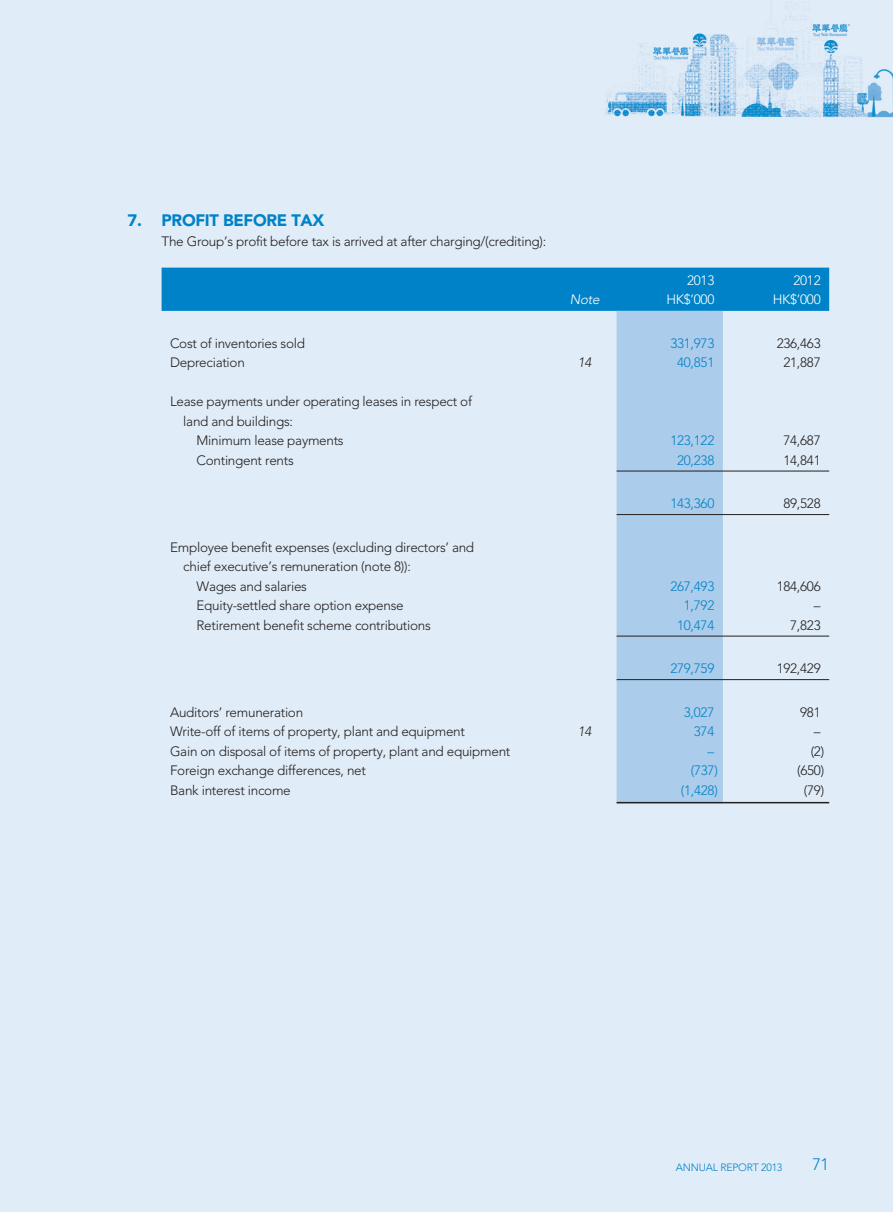
<style>
.page{position:relative;width:893px;height:1212px;background:#e0ecf7}
.page>*{position:absolute;margin:0;border:0;box-sizing:border-box;transform-origin:0 0}
.t1{font:900 16.5px "Avenir LT Std";letter-spacing:-.02em;color:#0082c8}
.t2{font:300 16.5px "Avenir LT Std";color:#0082c8}
.t3{font:300 13.5px "Avenir LT Std";letter-spacing:-.02em;color:#231f20}
.t4{font:300 13.5px "Avenir LT Std";letter-spacing:-.02em;color:#0082c8}
.t5{font:300 13.5px "Avenir LT Std";letter-spacing:-.02em;color:#fff}
.t6{font:italic 300 13.5px "Avenir LT Std";color:#fff}
.t7{font:italic 300 13.5px "Avenir LT Std";color:#231f20}
.t8{font:300 10.5px "Avenir LT Std";letter-spacing:-.02em;color:#0082c8}
</style>
<div class="page">
<div style="left:162px;top:268px;width:667px;height:43px;background:#0082c8"></div>
<div style="left:617px;top:311px;width:106px;height:491px;background:#abccea"></div>
<hr style="left:617px;top:471px;width:106px;height:1px;background:#231f20">
<hr style="left:723px;top:471px;width:106px;height:1px;background:#231f20">
<hr style="left:617px;top:514px;width:106px;height:1px;background:#231f20">
<hr style="left:723px;top:514px;width:106px;height:1px;background:#231f20">
<hr style="left:617px;top:636px;width:106px;height:1px;background:#231f20">
<hr style="left:723px;top:636px;width:106px;height:1px;background:#231f20">
<hr style="left:617px;top:679px;width:106px;height:1px;background:#231f20">
<hr style="left:723px;top:679px;width:106px;height:1px;background:#231f20">
<hr style="left:617px;top:802px;width:106px;height:1px;background:#231f20">
<hr style="left:723px;top:802px;width:106px;height:1px;background:#231f20">
<p class="t1" style="left:128px;top:211px;width:198px">7. PROFIT BEFORE TAX</p>
<p class="t3" style="left:162px;top:233px;width:386px">The Group’s profit before tax is arrived at after charging/(crediting):</p>
<p class="t5" style="left:687px;top:272px;width:29px">2013</p>
<p class="t5" style="left:793px;top:272px;width:29px">2012</p>
<p class="t6" style="left:570px;top:292px;width:31px">Note</p>
<p class="t5" style="left:666px;top:292px;width:49px">HK$’000</p>
<p class="t5" style="left:773px;top:292px;width:49px">HK$’000</p>
<p class="t3" style="left:170px;top:335px;width:136px">Cost of inventories sold</p>
<p class="t4" style="left:670px;top:335px;width:46px">331,973</p>
<p class="t3" style="left:777px;top:335px;width:46px">236,463</p>
<p class="t3" style="left:170px;top:354px;width:76px">Depreciation</p>
<p class="t7" style="left:578px;top:354px;width:15px">14</p>
<p class="t4" style="left:677px;top:354px;width:39px">40,851</p>
<p class="t3" style="left:783px;top:354px;width:39px">21,887</p>
<p class="t3" style="left:170px;top:393px;width:303px">Lease payments under operating leases in respect of</p>
<p class="t3" style="left:183px;top:413px;width:111px">land and buildings:</p>
<p class="t3" style="left:197px;top:432px;width:149px">Minimum lease payments</p>
<p class="t4" style="left:670px;top:432px;width:46px">123,122</p>
<p class="t3" style="left:783px;top:432px;width:39px">74,687</p>
<p class="t3" style="left:197px;top:452px;width:99px">Contingent rents</p>
<p class="t4" style="left:677px;top:452px;width:39px">20,238</p>
<p class="t3" style="left:783px;top:452px;width:39px">14,841</p>
<p class="t4" style="left:670px;top:495px;width:46px">143,360</p>
<p class="t3" style="left:783px;top:495px;width:39px">89,528</p>
<p class="t3" style="left:170px;top:539px;width:306px">Employee benefit expenses (excluding directors’ and</p>
<p class="t3" style="left:183px;top:558px;width:229px">chief executive’s remuneration (note 8)):</p>
<p class="t3" style="left:197px;top:578px;width:112px">Wages and salaries</p>
<p class="t4" style="left:670px;top:578px;width:46px">267,493</p>
<p class="t3" style="left:777px;top:578px;width:46px">184,606</p>
<p class="t3" style="left:197px;top:597px;width:209px">Equity-settled share option expense</p>
<p class="t4" style="left:684px;top:597px;width:32px">1,792</p>
<p class="t3" style="left:814px;top:597px;width:8px">–</p>
<p class="t3" style="left:197px;top:617px;width:236px">Retirement benefit scheme contributions</p>
<p class="t4" style="left:677px;top:617px;width:39px">10,474</p>
<p class="t3" style="left:790px;top:617px;width:32px">7,823</p>
<p class="t4" style="left:670px;top:661px;width:46px">279,759</p>
<p class="t3" style="left:777px;top:661px;width:46px">192,429</p>
<p class="t3" style="left:170px;top:704px;width:135px">Auditors’ remuneration</p>
<p class="t4" style="left:684px;top:704px;width:32px">3,027</p>
<p class="t3" style="left:800px;top:704px;width:22px">981</p>
<p class="t3" style="left:170px;top:724px;width:296px">Write-off of items of property, plant and equipment</p>
<p class="t7" style="left:578px;top:724px;width:15px">14</p>
<p class="t4" style="left:694px;top:724px;width:22px">374</p>
<p class="t3" style="left:814px;top:724px;width:8px">–</p>
<p class="t3" style="left:170px;top:743px;width:342px">Gain on disposal of items of property, plant and equipment</p>
<p class="t4" style="left:708px;top:743px;width:8px">–</p>
<p class="t3" style="left:811px;top:743px;width:15px">(2)</p>
<p class="t3" style="left:170px;top:762px;width:197px">Foreign exchange differences, net</p>
<p class="t4" style="left:691px;top:762px;width:28px">(737)</p>
<p class="t3" style="left:797px;top:762px;width:28px">(650)</p>
<p class="t3" style="left:170px;top:782px;width:122px">Bank interest income</p>
<p class="t4" style="left:681px;top:782px;width:38px">(1,428)</p>
<p class="t3" style="left:804px;top:782px;width:22px">(79)</p>
<p class="t8" style="left:676px;top:1161px;width:108px">ANNUAL REPORT 2013</p>
<p class="t2" style="left:812px;top:1155px;width:18px">71</p>
</div>
